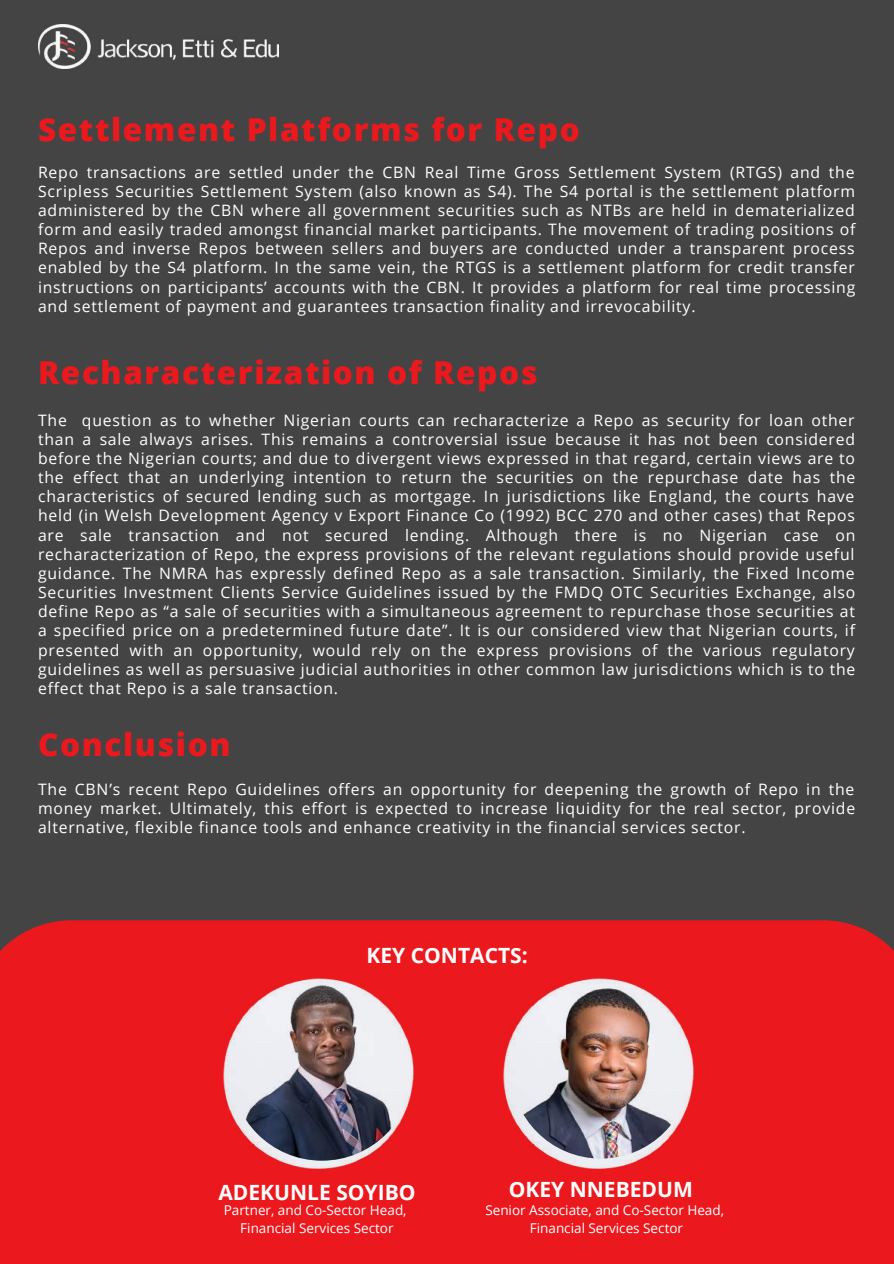
<style>
.page{position:relative;width:894px;height:1264px;background:#fff}
.page>*{position:absolute;margin:0;border:0;box-sizing:border-box;transform-origin:0 0}
.t1{font:800 31.5px "Open Sans";letter-spacing:.05em;color:#eb191e}
.t2{font:700 21px "Open Sans";color:#fff}
.t3{font:15.75px/19.2px "Open Sans";letter-spacing:.05em;color:#fff;text-align:justify}
.t4{font:13.5px/18px "Open Sans";color:#fff;text-align:center}
</style>
<div class="page">
<div style="left:0;top:0;width:893px;height:1263px;background:#444"></div>
<img style="left:38px;top:24px;width:240px;height:44px">
<div style="left:0;top:920px;width:893px;height:343px;background:#eb191e"></div>
<img style="left:503px;top:978px;width:190px;height:190px">
<img style="left:510px;top:978px;width:180px;height:180px;border-radius:50%">
<img style="left:224px;top:978px;width:189px;height:190px">
<img style="left:231px;top:978px;width:181px;height:182px;border-radius:50%">
<h1 class="t1" style="left:38px;top:107px;width:543px">Settlement Platforms for Repo</h1>
<p class="t3" style="left:38px;top:162px;width:818px">Repo transactions are settled under the CBN Real Time Gross Settlement System (RTGS) and the Scripless Securities Settlement System (also known as S4). The S4 portal is the settlement platform administered by the CBN where all government securities such as NTBs are held in dematerialized form and easily traded amongst financial market participants. The movement of trading positions of Repos and inverse Repos between sellers and buyers are conducted under a transparent process enabled by the S4 platform. In the same vein, the RTGS is a settlement platform for credit transfer instructions on participants’ accounts with the CBN. It provides a platform for real time processing and settlement of payment and guarantees transaction finality and irrevocability.</p>
<h1 class="t1" style="left:38px;top:350px;width:501px">Recharacterization of Repos</h1>
<p class="t3" style="left:38px;top:410px;width:818px">The question as to whether Nigerian courts can recharacterize a Repo as security for loan other than a sale always arises. This remains a controversial issue because it has not been considered before the Nigerian courts; and due to divergent views expressed in that regard, certain views are to the effect that an underlying intention to return the securities on the repurchase date has the characteristics of secured lending such as mortgage. In jurisdictions like England, the courts have held (in Welsh Development Agency v Export Finance Co (1992) BCC 270 and other cases) that Repos are sale transaction and not secured lending. Although there is no Nigerian case on recharacterization of Repo, the express provisions of the relevant regulations should provide useful guidance. The NMRA has expressly defined Repo as a sale transaction. Similarly, the Fixed Income Securities Investment Clients Service Guidelines issued by the FMDQ OTC Securities Exchange, also define Repo as “a sale of securities with a simultaneous agreement to repurchase those securities at a specified price on a predetermined future date”. It is our considered view that Nigerian courts, if presented with an opportunity, would rely on the express provisions of the various regulatory guidelines as well as persuasive judicial authorities in other common law jurisdictions which is to the effect that Repo is a sale transaction.</p>
<h1 class="t1" style="left:38px;top:722px;width:194px">Conclusion</h1>
<p class="t3" style="left:38px;top:779px;width:818px">The CBN’s recent Repo Guidelines offers an opportunity for deepening the growth of Repo in the money market. Ultimately, this effort is expected to increase liquidity for the real sector, provide alternative, flexible finance tools and enhance creativity in the financial services sector.</p>
<h2 class="t2" style="left:366px;top:940px;width:163px">KEY CONTACTS:</h2>
<h2 class="t2" style="left:218px;top:1176px;width:198px">ADEKUNLE SOYIBO</h2>
<p class="t4" style="left:224px;top:1200px;width:184px">Partner, and Co-Sector Head,<br>Financial Services Sector</p>
<h2 class="t2" style="left:508px;top:1174px;width:186px">OKEY NNEBEDUM</h2>
<p class="t4" style="left:485px;top:1200px;width:240px">Senior Associate, and Co-Sector Head,<br>Financial Services Sector</p>
</div>
